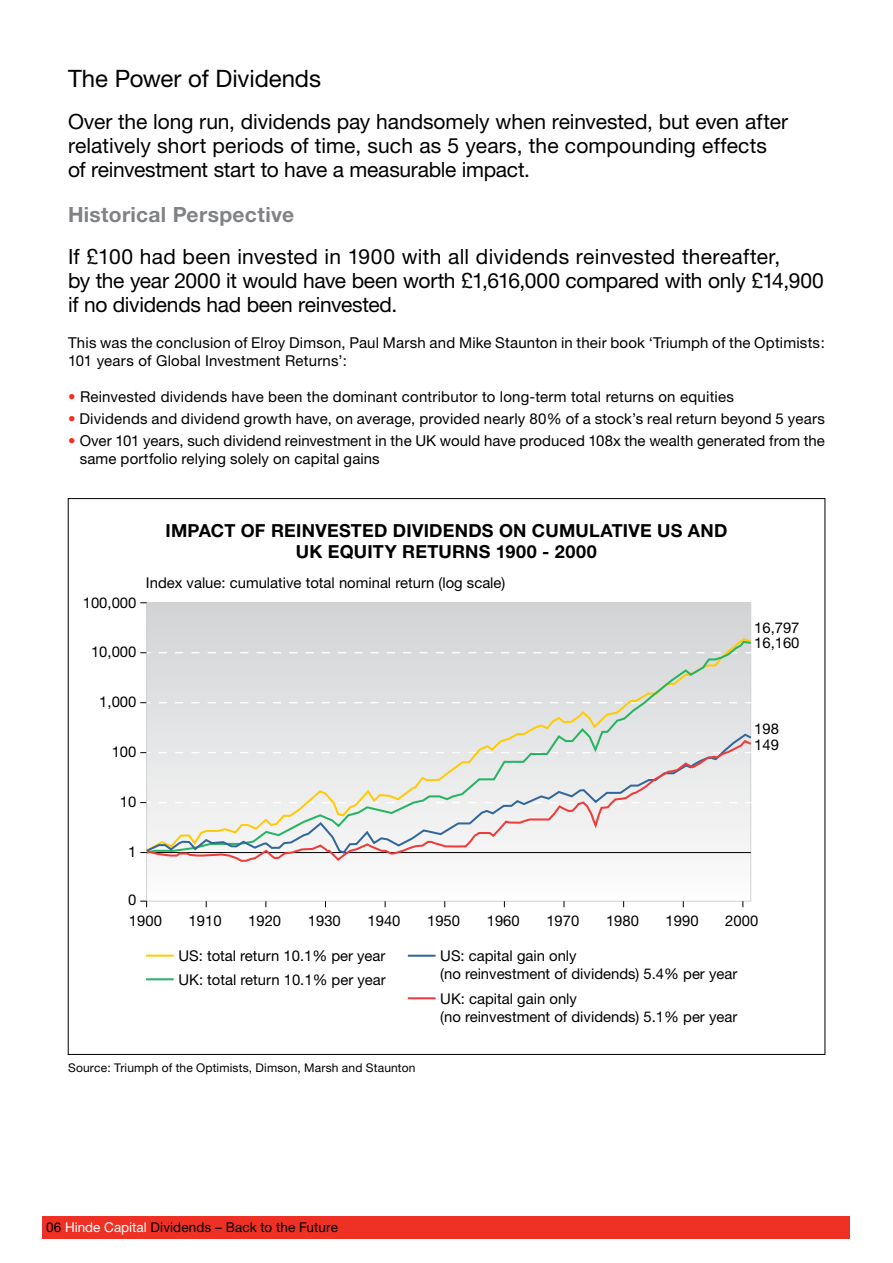
<style>
.page{position:relative;width:893px;height:1263px;background:#fff}
.page>*{position:absolute;margin:0;border:0;box-sizing:border-box;transform-origin:0 0}
.t1{font:24px "Helvetica Neue";letter-spacing:-.005em;color:#000}
.t2{font:21px/24px "Helvetica Neue";letter-spacing:-.005em;color:#000}
.t3{font:700 21px "Helvetica Neue";letter-spacing:.015em;color:#808285}
.t4{font:700 18px/21px "Helvetica Neue";letter-spacing:.015em;color:#000;text-align:center}
.t5{font:15px/18px "Helvetica Neue";letter-spacing:.01em;color:#000}
.t6{font:14.85px/17.9px "Helvetica Neue";color:#000}
.t7{font:13.5px "Helvetica Neue";letter-spacing:.005em;color:#000}
.t8{font:12px "Helvetica Neue";letter-spacing:.015em;color:#000}
.s1{color:#ee3124}
.s2{color:#fff}
</style>
<div class="page">
<div style="left:148px;top:604px;width:601px;height:33px;background:#d4d5d7"></div>
<hr style="left:140px;top:852px;width:611px;height:1px;background:#000">
<svg style="left:140px;top:901px;width:7px;height:6px"></svg>
<hr style="left:146px;top:954px;width:28px;height:3px;background:#ffcb07">
<hr style="left:146px;top:978px;width:28px;height:2px;background:#26b463">
<hr style="left:408px;top:955px;width:28px;height:2px;background:#33679a">
<hr style="left:408px;top:997px;width:28px;height:2px;background:#ef3b39">
<div style="left:145px;top:640px;width:607px;height:92px;background:#dddee0"></div>
<svg style="left:144px;top:732px;width:608px;height:122px;background:#e0e3e1"></svg>
<svg style="left:145px;top:739px;width:607px;height:124px"></svg>
<div style="left:43px;top:1216px;width:807px;height:22px;background:#ee3124"></div>
<h1 class="t1" style="left:68px;top:64px;width:255px">The Power of Dividends</h1>
<h2 class="t2" style="left:68px;top:109px;width:722px">Over the long run, dividends pay handsomely when reinvested, but even after relatively short periods of time, such as 5 years, the compounding effects of reinvestment start to have a measurable impact.</h2>
<h2 class="t3" style="left:68px;top:201px;width:228px">HISTORICAL PERSPECTIVE</h2>
<h2 class="t2" style="left:68px;top:244px;width:757px">If £100 had been invested in 1900 with all dividends reinvested thereafter,<br>by the year 2000 it would have been worth £1,616,000 compared with only £14,900 if no dividends had been reinvested.</h2>
<p class="t5" style="left:68px;top:333px;width:758px">This was the conclusion of Elroy Dimson, Paul Marsh and Mike Staunton in their book ‘Triumph of the Optimists:<br>101 years of Global Investment Returns’:</p>
<p class="t5" style="left:68px;top:387px;width:667px"><span class="s1">•</span> Reinvested dividends have been the dominant contributor to long-term total returns on equities</p>
<p class="t5" style="left:68px;top:410px;width:758px"><span class="s1">•</span> Dividends and dividend growth have, on average, provided nearly 80% of a stock’s real return beyond 5 years</p>
<p class="t5" style="left:80px;top:432px;width:747px;text-indent:-12px"><span class="s1">•</span> Over 101 years, such dividend reinvestment in the UK would have produced 108x the wealth generated from the same portfolio relying solely on capital gains</p>
<p class="t6" style="left:42px;top:109px;width:96px">1,000,000,000</p>
<p class="t6" style="left:54px;top:143px;width:84px">100,000,000</p>
<p class="t6" style="left:70px;top:212px;width:68px">1,000,000</p>
<p class="t6" style="left:83px;top:246px;width:55px">100,000</p>
<p class="t6" style="left:91px;top:279px;width:47px">10,000</p>
<p class="t6" style="left:112px;top:349px;width:26px">100</p>
<p class="t6" style="left:130px;top:379px;width:35px;line-height:26.5px;text-indent:-10px">10<br>1800</p>
<p class="t6" style="left:189px;top:409px;width:35px">1820</p>
<p class="t6" style="left:249px;top:409px;width:35px">1840</p>
<p class="t6" style="left:308px;top:409px;width:35px">1860</p>
<p class="t6" style="left:367px;top:409px;width:35px">1880</p>
<p class="t6" style="left:426px;top:409px;width:35px">1900</p>
<p class="t6" style="left:486px;top:409px;width:35px">1920</p>
<p class="t6" style="left:545px;top:409px;width:35px">1940</p>
<p class="t6" style="left:604px;top:409px;width:35px">1960</p>
<p class="t6" style="left:663px;top:409px;width:35px">1980</p>
<p class="t6" style="left:723px;top:409px;width:35px">2000</p>
<p class="t6" style="left:282px;top:442px;width:119px">Equity total return</p>
<p class="t4" style="left:165px;top:519px;width:561px">IMPACT OF REINVESTED DIVIDENDS ON CUMULATIVE US AND<br>UK EQUITY RETURNS 1900 - 2000</p>
<p class="t6" style="left:83px;top:593px;width:55px">100,000</p>
<p class="t6" style="left:146px;top:574px;width:361px">Index value: cumulative total nominal return (log scale)</p>
<p class="t6" style="left:754px;top:618px;width:47px">16,797</p>
<p class="t6" style="left:91px;top:643px;width:47px">10,000</p>
<p class="t6" style="left:99px;top:693px;width:39px">1,000</p>
<p class="t6" style="left:112px;top:743px;width:26px">100</p>
<p class="t6" style="left:120px;top:793px;width:18px">10</p>
<p class="t6" style="left:128px;top:843px;width:10px">1</p>
<p class="t6" style="left:128px;top:888px;width:35px;line-height:21.3px">0<br>1900</p>
<p class="t6" style="left:754px;top:633px;width:47px">16,160</p>
<p class="t6" style="left:754px;top:720px;width:26px">198</p>
<p class="t6" style="left:754px;top:735px;width:26px">149</p>
<p class="t6" style="left:189px;top:911px;width:35px">1910</p>
<p class="t6" style="left:178px;top:944px;width:209px;line-height:23.9px">US: total return 10.1% per year<br>UK: total return 10.1% per year</p>
<p class="t6" style="left:440px;top:947px;width:299px">US: capital gain only<br>(no reinvestment of dividends) 5.4% per year</p>
<p class="t6" style="left:440px;top:989px;width:299px">UK: capital gain only<br>(no reinvestment of dividends) 5.1% per year</p>
<p class="t6" style="left:248px;top:911px;width:35px">1920</p>
<p class="t6" style="left:308px;top:911px;width:35px">1930</p>
<p class="t6" style="left:367px;top:911px;width:35px">1940</p>
<p class="t6" style="left:427px;top:911px;width:35px">1950</p>
<p class="t6" style="left:487px;top:911px;width:35px">1960</p>
<p class="t6" style="left:546px;top:911px;width:35px">1970</p>
<p class="t6" style="left:606px;top:911px;width:35px">1980</p>
<p class="t6" style="left:666px;top:911px;width:35px">1990</p>
<p class="t6" style="left:725px;top:911px;width:35px">2000</p>
<p class="t8" style="left:68px;top:1060px;width:349px">Source: Triumph of the Optimists, Dimson, Marsh and Staunton</p>
<p class="t7" style="left:46px;top:1219px;width:293px">06 <span class="s2">Hinde Capital</span> Dividends – Back to the Future</p>
</div>
